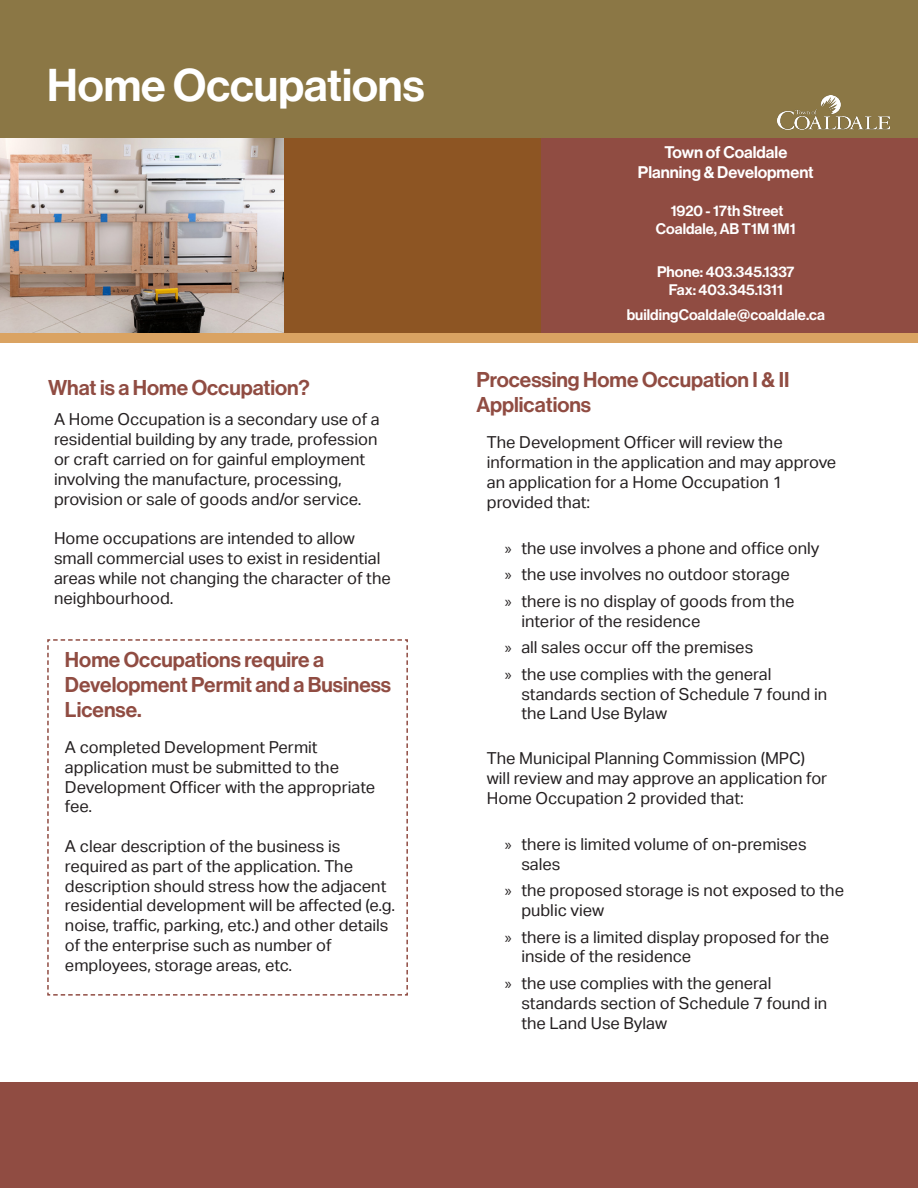
<style>
.page{position:relative;width:918px;height:1188px;background:#fff}
.page>*{position:absolute;margin:0;border:0;box-sizing:border-box;transform-origin:0 0}
.t1{font:45px "N Haas Grotesk DS Pro 65 Md";color:#fff}
.t2{font:21px/25.2px "N Haas Grotesk DS Pro 65 Md";color:#904c42}
.t3{font:16.5px/19.8px "Aktiv Grotesk";color:#231f20}
.t4{font:16.5px "N Haas Grotesk DS Pro 65 Md";color:#fff}
.t5{font:15px "N Haas Grotesk DS Pro 65 Md";color:#fff}
.s1{font-family:"Myriad Pro"}
</style>
<div class="page">
<div style="left:0;top:0;width:918px;height:145px;background:#8b7745"></div>
<img style="left:0;top:138px;width:285px;height:195px">
<div style="left:539px;top:138px;width:379px;height:195px;background:#904c42"></div>
<div style="left:0;top:1082px;width:918px;height:106px;background:#904c42"></div>
<img style="left:777px;top:95px;width:112px;height:35px">
<svg style="left:47px;top:639px;width:361px;height:357px"></svg>
<hr style="left:917px;top:0;width:1px;height:140px;background:#8b7745">
<div style="left:285px;top:138px;width:256px;height:195px;background:#8d5523"></div>
<div style="left:0;top:333px;width:918px;height:10px;background:#daa362"></div>
<p class="t1" style="left:47px;top:59px;width:379px">Home Occupations</p>
<p class="t2" style="left:48px;top:376px;width:263px">What is a Home Occupation?</p>
<p class="t3" style="left:54px;top:410px;width:327px">A Home Occupation is a secondary use of a residential building by any trade, profession or craft carried on for gainful employment involving the manufacture, processing, provision or sale of goods and/or service.</p>
<p class="t3" style="left:54px;top:529px;width:338px">Home occupations are intended to allow small commercial uses to exist in residential areas while not changing the character of the neighbourhood.</p>
<p class="t2" style="left:65px;top:647px;width:328px">Home Occupations require a<br>Development Permit and a Business<br>License.</p>
<p class="t3" style="left:65px;top:737px;width:254px">A completed Development Permit</p>
<p class="t3" style="left:65px;top:757px;width:312px">application must be submitted to the<br>Development Officer with the appropriate fee.</p>
<p class="t3" style="left:65px;top:836px;width:332px">A clear description of the business is required as part of the application. The description should stress how the adjacent residential development will be affected (e.g. noise, traffic, parking, etc.) and other details of the enterprise such as number of</p>
<p class="t3" style="left:65px;top:955px;width:229px">employees, storage areas, etc.</p>
<p class="t4" style="left:664px;top:143px;width:124px">Town of Coaldale</p>
<p class="t4" style="left:638px;top:163px;width:177px">Planning &amp; Development</p>
<p class="t5" style="left:671px;top:202px;width:114px">1920 - 17th Street</p>
<p class="t5" style="left:656px;top:220px;width:141px">Coaldale, AB T1M 1M1</p>
<p class="t5" style="left:657px;top:263px;width:139px">Phone: 403.345.1337</p>
<p class="t5" style="left:669px;top:281px;width:116px">Fax: 403.345.1311</p>
<p class="t5" style="left:627px;top:306px;width:200px">buildingCoaldale@coaldale.ca</p>
<p class="t2" style="left:476px;top:367px;width:315px">Processing Home Occupation I &amp; II<br>Applications</p>
<p class="t3" style="left:487px;top:433px;width:351px">The Development Officer will review the information in the application and may approve an application for a Home Occupation 1 provided that:</p>
<p class="t3" style="left:505px;top:538px;width:316px"><span class="s1">»</span> the use involves a phone and office only</p>
<p class="t3" style="left:505px;top:565px;width:287px"><span class="s1">»</span> the use involves no outdoor storage</p>
<p class="t3" style="left:521px;top:591px;width:275px;text-indent:-16px"><span class="s1">»</span> there is no display of goods from the interior of the residence</p>
<p class="t3" style="left:505px;top:638px;width:250px"><span class="s1">»</span> all sales occur off the premises</p>
<p class="t3" style="left:521px;top:664px;width:307px;text-indent:-16px"><span class="s1">»</span> the use complies with the general standards section of Schedule 7 found in the Land Use Bylaw</p>
<p class="t3" style="left:487px;top:748px;width:342px">The Municipal Planning Commission (MPC) will review and may approve an application for<br>Home Occupation 2 provided that:</p>
<p class="t3" style="left:521px;top:834px;width:287px;text-indent:-16px"><span class="s1">»</span> there is limited volume of on-premises sales</p>
<p class="t3" style="left:521px;top:881px;width:324px;text-indent:-16px"><span class="s1">»</span> the proposed storage is not exposed to the public view</p>
<p class="t3" style="left:521px;top:927px;width:309px;text-indent:-16px"><span class="s1">»</span> there is a limited display proposed for the inside of the residence</p>
<p class="t3" style="left:521px;top:973px;width:307px;text-indent:-16px"><span class="s1">»</span> the use complies with the general standards section of Schedule 7 found in the Land Use Bylaw</p>
</div>
